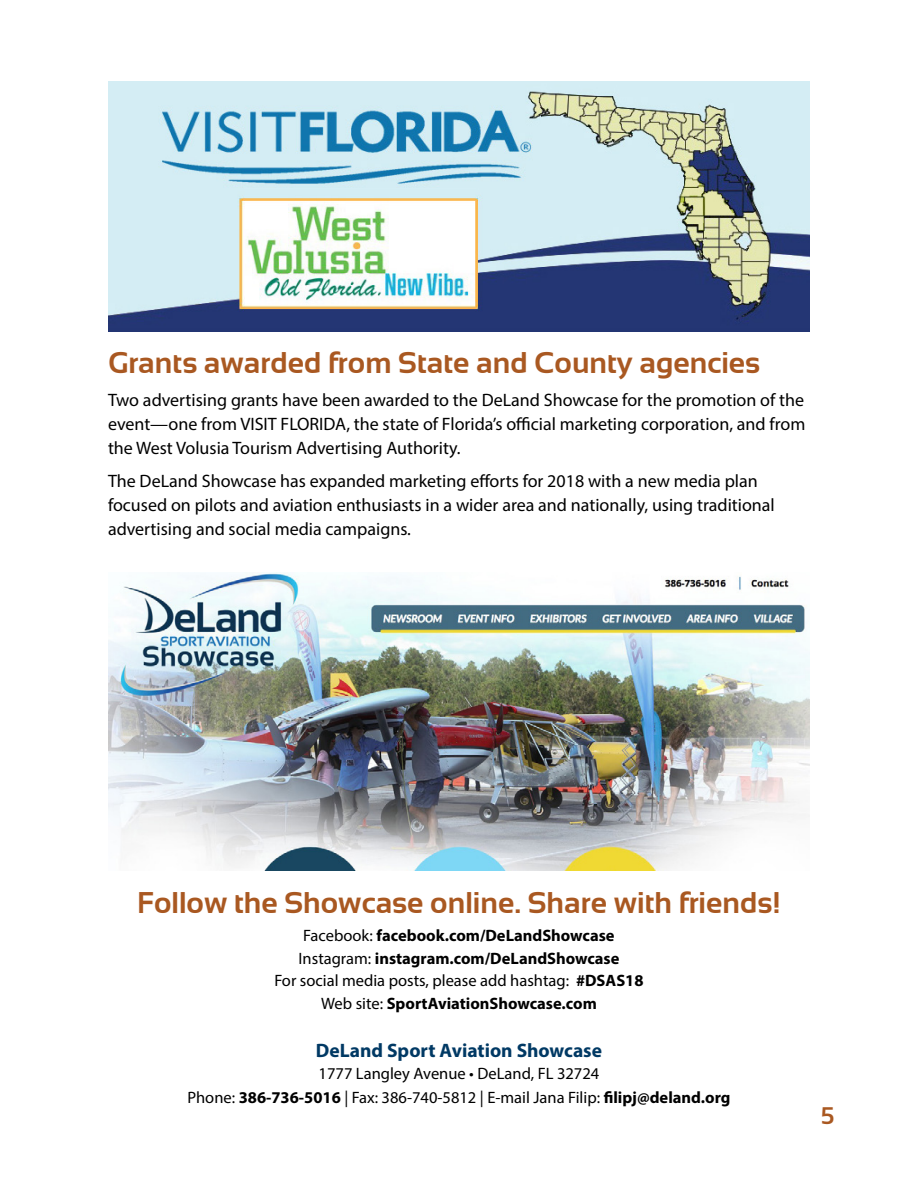
<style>
.page{position:relative;width:918px;height:1188px;background:#fff}
.page>*{position:absolute;margin:0;border:0;box-sizing:border-box;transform-origin:0 0}
.t1{font:700 30px "Sansation";color:#a95821}
.t2{font:700 24px "Sansation";color:#a95821}
.t3{font:700 19.5px "Myriad Pro";color:#003964}
.t4{font:18px/24px "Myriad Pro";color:#000;text-align:justify}
.t5{font:700 16.5px/22.5px "Myriad Pro";color:#000;text-align:center}
.t6{font:16.5px/24px "Myriad Pro";color:#000;text-align:center}
.s1{font-weight:400}
.s2{font-weight:700}
</style>
<div class="page">
<img style="left:108px;top:81px;width:702px;height:250px">
<img style="left:108px;top:572px;width:702px;height:299px">
<h1 class="t1" style="left:108px;top:346px;width:654px">Grants awarded from State and County agencies</h1>
<p class="t4" style="left:108px;top:388px;width:699px">Two advertising grants have been awarded to the DeLand Showcase for the promotion of the event—one from VISIT FLORIDA, the state of Florida’s official marketing corporation, and from the West Volusia Tourism Advertising Authority.</p>
<p class="t4" style="left:108px;top:469px;width:668px;text-align:left">The DeLand Showcase has expanded marketing efforts for 2018 with a new media plan focused on pilots and aviation enthusiasts in a wider area and nationally, using traditional advertising and social media campaigns.</p>
<h1 class="t1" style="left:137px;top:885px;width:645px">Follow the Showcase online. Share with friends!</h1>
<p class="t5" style="left:274px;top:924px;width:371px"><span class="s1">Facebook:</span> facebook.com/DeLandShowcase <span class="s1">Instagram:</span> instagram.com/DeLandShowcase<br><span class="s1">For social media posts, please add hashtag:</span> #DSAS18<br><span class="s1">Web site:</span> SportAviationShowcase.com</p>
<p class="t3" style="left:316px;top:1037px;width:288px">DeLand Sport Aviation Showcase</p>
<p class="t6" style="left:187px;top:1061px;width:545px">1777 Langley Avenue • DeLand, FL 32724<br>Phone: <span class="s2">386-736-5016</span> | Fax: 386-740-5812 | E-mail Jana Filip: <span class="s2">filipj@deland.org</span></p>
<h2 class="t2" style="left:821px;top:1103px;width:15px">5</h2>
</div>
